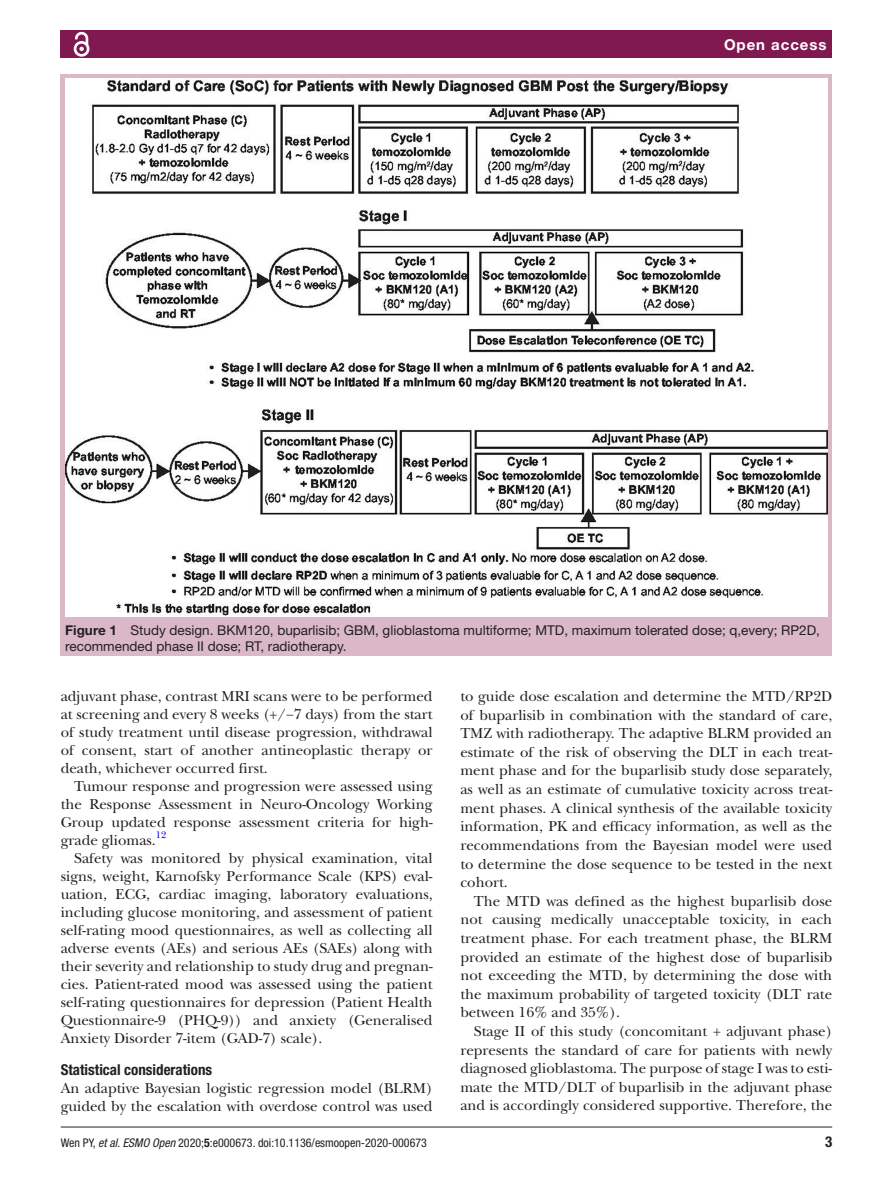
<style>
.page{position:relative;width:893px;height:1191px;background:#fff}
.page>*{position:absolute;margin:0;border:0;box-sizing:border-box;transform-origin:0 0}
.t1{font:15px/18.6px "New Baskerville";color:#231f20;text-align:justify}
.t2{font:700 condensed 15px "Helvetica Neue LT Std";color:#231f20}
.t3{font:700 15px "Helvetica Neue LT Std";letter-spacing:.065em;color:#fff}
.t4{font:13.5px/16.5px "Helvetica Neue LT Std";color:#231f20}
.t5{font:condensed 12px "Helvetica Neue LT Std";color:#231f20}
.t6{font:9.9px "New Baskerville";color:#00f}
.s1{font-weight:700}
.s2{font-style:italic}
</style>
<div class="page">
<div style="left:61px;top:31px;width:771px;height:27px;background:#80194f"></div>
<hr style="left:61px;top:1126px;width:771px;height:1px;background:#231f20">
<svg style="left:73px;top:31px;width:17px;height:26px"></svg>
<div style="left:61px;top:74px;width:771px;height:582px;background:#dab8c8"></div>
<img style="left:65px;top:79px;width:763px;height:538px">
<p class="t3" style="left:724px;top:35px;width:104px">Open access</p>
<p class="t4" style="left:65px;top:621px;width:756px"><span class="s1">Figure 1</span> Study design. BKM120, buparlisib; GBM, glioblastoma multiforme; MTD, maximum tolerated dose; q,every; RP2D, recommended phase II dose; RT, radiotherapy.</p>
<p class="t1" style="left:61px;top:687px;width:373px;line-height:18px">adjuvant phase, contrast MRI scans were to be performed at screening and every 8 weeks (+/−7 days) from the start of study treatment until disease progression, withdrawal of consent, start of another antineoplastic therapy or death, whichever occurred first.</p>
<p class="t1" style="left:61px;top:777px;width:373px;line-height:18px;text-indent:14px">Tumour response and progression were assessed using the Response Assessment in Neuro-Oncology Working Group updated response assessment criteria for high&shy;grade gliomas.</p>
<p class="t1" style="left:460px;top:687px;width:373px">to guide dose escalation and determine the MTD/RP2D of buparlisib in combination with the standard of care, TMZ with radiotherapy. The adaptive BLRM provided an estimate of the risk of observing the DLT in each treat&shy;ment phase and for the buparlisib study dose separately, as well as an estimate of cumulative toxicity across treat&shy;ment phases. A clinical synthesis of the available toxicity information, PK and efficacy information, as well as the recommendations from the Bayesian model were used to determine the dose sequence to be tested in the next cohort.</p>
<p class="t1" style="left:460px;top:891px;width:373px;text-indent:14px">The MTD was defined as the highest buparlisib dose not causing medically unacceptable toxicity, in each treatment phase. For each treatment phase, the BLRM provided an estimate of the highest dose of buparlisib not exceeding the MTD, by determining the dose with the maximum probability of targeted toxicity (DLT rate between 16% and 35%).</p>
<p class="t1" style="left:460px;top:1022px;width:373px;text-indent:14px">Stage II of this study (concomitant + adjuvant phase) represents the standard of care for patients with newly diagnosed glioblastoma. The purpose of stage I was to esti&shy;mate the MTD/DLT of buparlisib in the adjuvant phase and is accordingly considered supportive. Therefore, the</p>
<p class="t6" style="left:156px;top:829px;width:12px">12</p>
<p class="t1" style="left:61px;top:849px;width:373px;line-height:18px;text-indent:14px">Safety was monitored by physical examination, vital signs, weight, Karnofsky Performance Scale (KPS) eval&shy;uation, ECG, cardiac imaging, laboratory evaluations, including glucose monitoring, and assessment of patient self-rating mood questionnaires, as well as collecting all adverse events (AEs) and serious AEs (SAEs) along with their severity and relationship to study drug and pregnan&shy;cies. Patient-rated mood was assessed using the patient self-rating questionnaires for depression (Patient Health Questionnaire-9 (PHQ-9)) and anxiety (Generalised Anxiety Disorder 7-item (GAD-7) scale).</p>
<p class="t2" style="left:61px;top:1060px;width:153px">Statistical considerations</p>
<p class="t1" style="left:61px;top:1079px;width:373px;line-height:18px">An adaptive Bayesian logistic regression model (BLRM) guided by the escalation with overdose control was used</p>
<p class="t5" style="left:61px;top:1135px;width:368px">Wen PY, <span class="s2">et al</span>. <span class="s2">ESMO Open</span> 2020;<span class="s1">5</span>:e000673. doi:10.1136/esmoopen-2020-000673</p>
<p class="t2" style="left:825px;top:1132px;width:9px">3</p>
</div>
